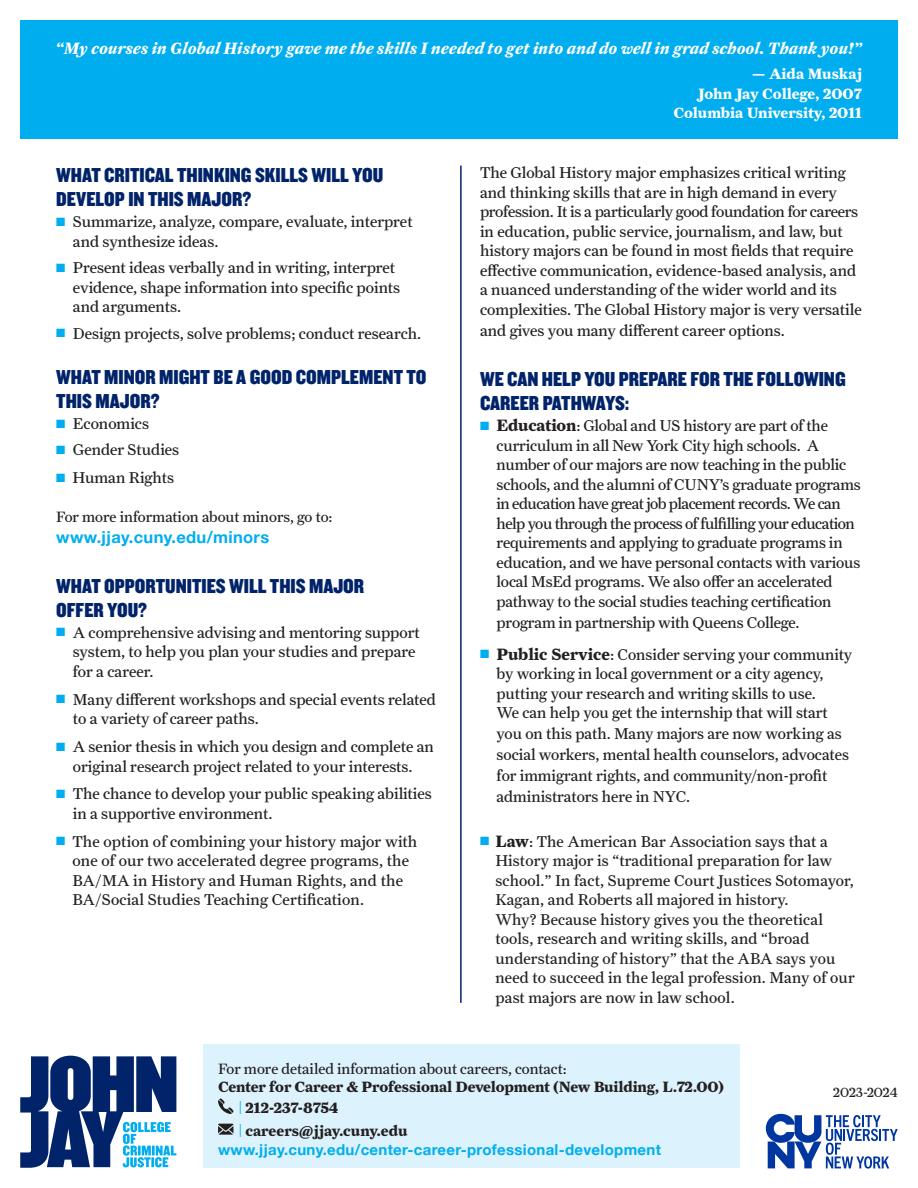
<style>
.page{position:relative;width:918px;height:1188px;background:#fff}
.page>*{position:absolute;margin:0;border:0;box-sizing:border-box;transform-origin:0 0}
.Question_Heads{font:21px/24px "Knockout 70 Full Welterwt";color:#002369}
.t1{font:16.5px "Farnham Text Bold Ital LF";letter-spacing:.02em;color:#fff}
.t2{font:700 16.5px "Helvetica Neue";letter-spacing:.02em;color:#00aeef}
._10_5_pt_Farnham{font:15.75px/19.5px "Farnham Text Regular LF";color:#231f20}
.Question_Heads-2{font:15.75px/19.5px "Farnham Text Regular LF";letter-spacing:-.01em;color:#231f20}
.t3{font:15px "Farnham Text Bold LF";letter-spacing:-.01em;color:#231f20}
._10_5_pt_Farnham-2{font:15px "Farnham Text Regular LF";color:#231f20}
.t4{font:700 15px "Helvetica Neue";letter-spacing:.02em;color:#00aeef}
.t5{font:15px "Farnham Text Bold LF";color:#fff}
.t6{font:13.5px "Farnham Text Regular LF";letter-spacing:.01em;color:#231f20}
.s1{color:#00aeef}
.s2{font-family:"Farnham Text Bold LF";font-size:16.5px}
.s3{font-family:"Farnham Text Regular LF";color:#00aeef}
</style>
<div class="page">
<div style="left:20px;top:20px;width:878px;height:119px;background:#00aeef"></div>
<hr style="left:460px;top:166px;width:2px;height:837px;background:#002369">
<div style="left:203px;top:1044px;width:536px;height:124px;background:#dcf2fc"></div>
<svg style="left:218px;top:1098px;width:16px;height:16px"></svg>
<svg style="left:218px;top:1124px;width:15px;height:11px"></svg>
<svg style="left:766px;top:1114px;width:132px;height:55px"></svg>
<svg style="left:20px;top:1056px;width:156px;height:112px"></svg>
<p class="t1" style="left:56px;top:38px;width:808px">“My courses in Global History gave me the skills I needed to get into and do well in grad school. Thank you!”</p>
<p class="t5" style="left:752px;top:65px;width:112px">— Aida Muskaj</p>
<p class="t5" style="left:698px;top:84px;width:166px">John Jay College, 2007</p>
<p class="t5" style="left:673px;top:104px;width:190px">Columbia University, 2011</p>
<p class="Question_Heads" style="left:56px;top:163px;width:328px">WHAT CRITICAL THINKING SKILLS WILL YOU<br>DEVELOP IN THIS MAJOR?</p>
<p class="Question_Heads-2" style="left:73px;top:212px;width:341px;text-indent:-17px"><span class="s1">■</span> Summarize, analyze, compare, evaluate, interpret and synthesize ideas.</p>
<p class="_10_5_pt_Farnham" style="left:73px;top:258px;width:329px;text-indent:-17px"><span class="s1">■</span> Present ideas verbally and in writing, interpret evidence, shape information into specific points and arguments.</p>
<p class="_10_5_pt_Farnham" style="left:56px;top:323px;width:367px"><span class="s1">■</span> Design projects, solve problems; conduct research.</p>
<p class="Question_Heads" style="left:56px;top:365px;width:372px">WHAT MINOR MIGHT BE A GOOD COMPLEMENT TO<br>THIS MAJOR?</p>
<p class="Question_Heads-2" style="left:56px;top:414px;width:94px"><span class="s1">■</span> Economics</p>
<p class="_10_5_pt_Farnham" style="left:56px;top:440px;width:125px"><span class="s1">■</span> Gender Studies</p>
<p class="_10_5_pt_Farnham" style="left:56px;top:468px;width:119px"><span class="s1">■</span> Human Rights</p>
<p class="_10_5_pt_Farnham-2" style="left:56px;top:508px;width:278px">For more information about minors, go to:</p>
<p class="t2" style="left:56px;top:524px;width:214px">www.jjay.cuny.edu/minors</p>
<p class="Question_Heads" style="left:56px;top:573px;width:309px">WHAT OPPORTUNITIES WILL THIS MAJOR<br>OFFER YOU?</p>
<p class="Question_Heads-2" style="left:73px;top:622px;width:348px;text-indent:-17px"><span class="s1">■</span> A comprehensive advising and mentoring support system, to help you plan your studies and prepare for a career.</p>
<p class="_10_5_pt_Farnham" style="left:73px;top:689px;width:365px;text-indent:-17px"><span class="s1">■</span> Many different workshops and special events related to a variety of career paths.</p>
<p class="_10_5_pt_Farnham" style="left:56px;top:737px;width:379px;text-align:center"><span class="s1">■</span> A senior thesis in which you design and complete an original research project related to your interests.</p>
<p class="_10_5_pt_Farnham" style="left:73px;top:784px;width:361px;text-indent:-17px"><span class="s1">■</span> The chance to develop your public speaking abilities in a supportive environment.</p>
<p class="_10_5_pt_Farnham" style="left:73px;top:832px;width:346px;text-indent:-16px"><span class="s1">■</span> The option of combining your history major with one of our two accelerated degree programs, the BA/MA in History and Human Rights, and the BA/Social Studies Teaching Certification.</p>
<p class="_10_5_pt_Farnham" style="left:480px;top:163px;width:383px">The Global History major emphasizes critical writing and thinking skills that are in high demand in every profession. It is a particularly good foundation for careers in education, public service, journalism, and law, but history majors can be found in most fields that require effective communication, evidence-based analysis, and a nuanced understanding of the wider world and its complexities. The Global History major is very versatile</p>
<p class="_10_5_pt_Farnham" style="left:480px;top:320px;width:306px">and gives you many different career options.</p>
<p class="Question_Heads" style="left:480px;top:366px;width:367px">WE CAN HELP YOU PREPARE FOR THE FOLLOWING<br>CAREER PATHWAYS:</p>
<p class="Question_Heads-2" style="left:497px;top:416px;width:366px;text-indent:-17px"><span class="s1">■</span> <span class="s2">Education</span>: Global and US history are part of the curriculum in all New York City high schools. A number of our majors are now teaching in the public schools, and the alumni of CUNY’s graduate programs in education have great job placement records. We can help you through the process of fulfilling your education requirements and applying to graduate programs in education, and we have personal contacts with various local MsEd programs. We also offer an accelerated pathway to the social studies teaching certification</p>
<p class="Question_Heads-2" style="left:497px;top:612px;width:304px">program in partnership with Queens College.</p>
<p class="_10_5_pt_Farnham" style="left:497px;top:645px;width:357px;text-indent:-17px"><span class="s1">■</span> <span class="s2">Public Service</span>: Consider serving your community by working in local government or a city agency, putting your research and writing skills to use.<br>We can help you get the internship that will start</p>
<p class="_10_5_pt_Farnham" style="left:497px;top:723px;width:354px;line-height:21px">you on this path. Many majors are now working as social workers, mental health counselors, advocates for immigrant rights, and community/non-profit administrators here in NYC.</p>
<p class="_10_5_pt_Farnham" style="left:496px;top:832px;width:361px;text-indent:-15px"><span class="s1">■</span> <span class="s2">Law</span>: The American Bar Association says that a History major is “traditional preparation for law school.” In fact, Supreme Court Justices Sotomayor, Kagan, and Roberts all majored in history.<br>Why? Because history gives you the theoretical tools, research and writing skills, and “broad understanding of history” that the ABA says you need to succeed in the legal profession. Many of our past majors are now in law school.</p>
<p class="_10_5_pt_Farnham-2" style="left:218px;top:1060px;width:350px">For more detailed information about careers, contact:</p>
<p class="t3" style="left:218px;top:1078px;width:508px">Center for Career &amp; Professional Development (New Building, L.72.00)</p>
<p class="t3" style="left:239px;top:1099px;width:101px"><span class="s3">|</span> 212-237-8754</p>
<p class="t3" style="left:239px;top:1121px;width:170px"><span class="s3">|</span> careers@jjay.cuny.edu</p>
<p class="t4" style="left:218px;top:1138px;width:444px">www.jjay.cuny.edu/center-career-professional-development</p>
<p class="t6" style="left:833px;top:1085px;width:66px">2023-2024</p>
</div>
